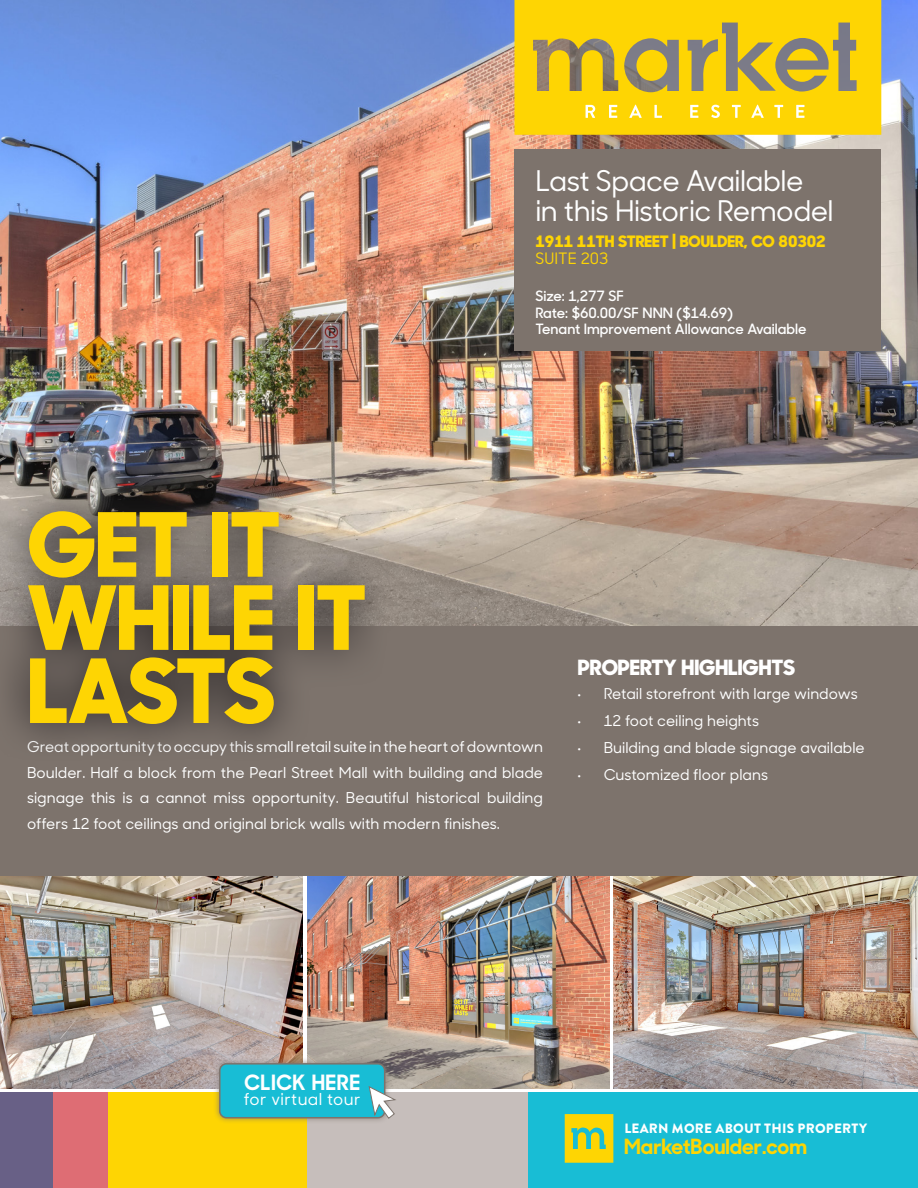
<style>
.page{position:relative;width:918px;height:1188px;background:#fff}
.page>*{position:absolute;margin:0;border:0;box-sizing:border-box;transform-origin:0 0}
.t1{font:800 88.5px "Sharp Sans No 1";color:#fed503}
.t2{font:500 28.5px "Sharp Sans No 1";letter-spacing:-.02em;color:#fff}
.t3{font:700 21.15px "Sharp Sans No 1";letter-spacing:.025em;color:#fff}
.t4{font:800 21px "Sharp Sans No 1";color:#fff}
.t5{font:700 21px "Sharp Sans No 1";color:#fed503}
.t6{font:500 16.5px "Sharp Sans No 1";letter-spacing:.025em;color:#fff}
.t7{font:800 15.75px "Sharp Sans No 1";color:#fed503}
.t8{font:500 15.75px "Sharp Sans No 1";color:#fed503}
.t9{font:500 15px/25.5px "Sharp Sans No 1";color:#fff;text-align:justify}
.t10{font:600 14.25px "Sharp Sans No 1";color:#fff}
.t11{font:900 13.5px "Brandon Grotesque";letter-spacing:.02em;color:#fff}
</style>
<div class="page">
<img style="left:0;top:0;width:918px;height:627px">
<div style="left:528px;top:1093px;width:390px;height:95px;background:#18bdd5"></div>
<div style="left:306px;top:1093px;width:222px;height:95px;background:#c6bebb"></div>
<div style="left:107px;top:1093px;width:199px;height:95px;background:#fed503"></div>
<div style="left:53px;top:1093px;width:54px;height:95px;background:#de6d74"></div>
<div style="left:0;top:1093px;width:53px;height:95px;background:#686086"></div>
<svg style="left:514px;top:0;width:367px;height:135px;background:#e5c31b"></svg>
<svg style="left:586px;top:105px;width:9px;height:13px"></svg>
<svg style="left:609px;top:105px;width:8px;height:13px"></svg>
<svg style="left:629px;top:105px;width:13px;height:13px"></svg>
<svg style="left:654px;top:105px;width:8px;height:13px"></svg>
<svg style="left:690px;top:105px;width:8px;height:13px"></svg>
<svg style="left:711px;top:105px;width:9px;height:13px"></svg>
<svg style="left:732px;top:105px;width:9px;height:13px"></svg>
<svg style="left:751px;top:105px;width:13px;height:13px"></svg>
<svg style="left:774px;top:105px;width:9px;height:13px"></svg>
<svg style="left:796px;top:105px;width:8px;height:13px"></svg>
<div style="left:514px;top:150px;width:367px;height:201px;background:#7d736c"></div>
<div style="left:0;top:627px;width:918px;height:249px;background:#7d736c"></div>
<img style="left:307px;top:876px;width:303px;height:213px">
<img style="left:0;top:876px;width:303px;height:213px">
<img style="left:613px;top:876px;width:305px;height:213px">
<svg style="left:0;top:473px;width:401px;height:269px"></svg>
<svg style="left:565px;top:1114px;width:48px;height:49px;background:#d7d026"></svg>
<div style="left:213px;top:1057px;width:178px;height:68px;background:#7d736c;opacity:.75"></div>
<div style="left:220px;top:1064px;width:165px;height:54px;background:#18bdd5;border-radius:7px"></div>
<div style="left:219px;top:1063px;width:166px;height:55px;border:2px solid #7d736c;border-radius:7px"></div>
<svg style="left:369px;top:1086px;width:27px;height:33px"></svg>
<p class="t2" style="left:536px;top:160px;width:269px">Last Space Available</p>
<p class="t2" style="left:536px;top:190px;width:300px">in this Historic Remodel</p>
<p class="t7" style="left:536px;top:230px;width:292px">1911 11TH STREET | BOULDER, CO 80302</p>
<p class="t8" style="left:536px;top:246px;width:74px">SUITE 203</p>
<p class="t10" style="left:536px;top:286px;width:90px">Size: 1,277 SF</p>
<p class="t10" style="left:536px;top:302px;width:199px">Rate: $60.00/SF NNN ($14.69)</p>
<p class="t10" style="left:536px;top:319px;width:273px">Tenant Improvement Allowance Available</p>
<p class="t1" style="left:28px;top:480px;width:254px">GET IT</p>
<p class="t1" style="left:28px;top:553px;width:340px">WHILE IT</p>
<p class="t1" style="left:28px;top:626px;width:249px">LASTS</p>
<p class="t9" style="left:27px;top:734px;width:517px">Great opportunity to occupy this small retail suite in the heart of downtown Boulder. Half a block from the Pearl Street Mall with building and blade signage this is a cannot miss opportunity. Beautiful historical building offers 12 foot ceilings and original brick walls with modern finishes.</p>
<p class="t4" style="left:578px;top:652px;width:219px">PROPERTY HIGHLIGHTS</p>
<p class="t9" style="left:577px;top:680px;width:283px">• Retail storefront with large windows</p>
<p class="t9" style="left:577px;top:707px;width:184px">• 12 foot ceiling heights</p>
<p class="t9" style="left:577px;top:734px;width:290px">• Building and blade signage available</p>
<p class="t9" style="left:577px;top:761px;width:193px">• Customized floor plans</p>
<p class="t3" style="left:244px;top:1067px;width:117px">CLICK HERE</p>
<p class="t6" style="left:244px;top:1087px;width:118px">for virtual tour</p>
<p class="t11" style="left:624px;top:1119px;width:244px">LEARN MORE ABOUT THIS PROPERTY</p>
<p class="t5" style="left:624px;top:1131px;width:184px">MarketBoulder.com</p>
</div>
